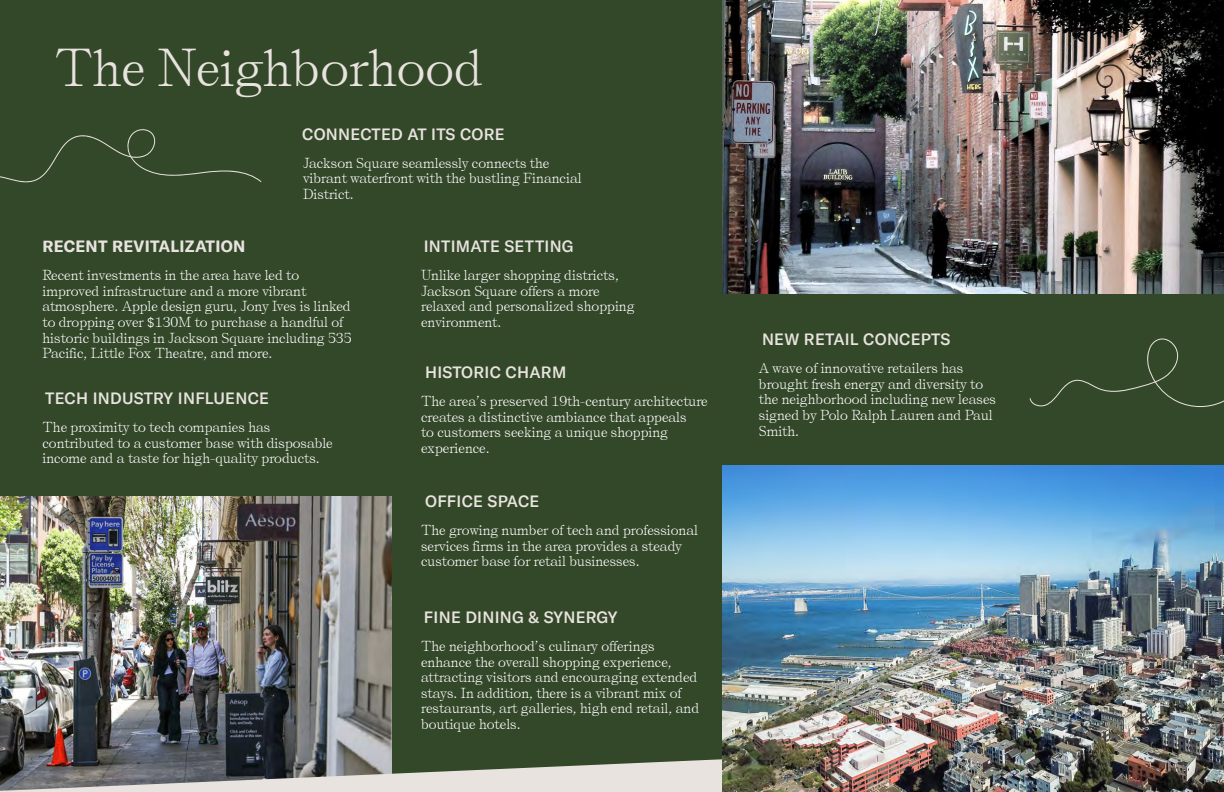
<style>
.page{position:relative;width:1224px;height:792px;background:#334729}
.page>*{position:absolute;margin:0;border:0;box-sizing:border-box;transform-origin:0 0}
.t1{font:47.8px "Self Modern Trial";color:#e8e3de}
.t2{font:500 16px "GT America";letter-spacing:.015em;color:#e8e3de}
.t3{font:700 16px "GT America";letter-spacing:.015em;color:#e8e3de}
.t4{font:13px/15.6px "Self Modern Trial";color:#fff}
.s1{font-family:"Poppins";font-weight:300}
</style>
<div class="page">
<img style="left:0;top:497px;width:392px;height:240px">
<svg style="left:0;top:737px;width:723px;height:55px"></svg>
<img style="left:723px;top:465px;width:501px;height:327px">
<img style="left:723px;top:0;width:501px;height:293px">
<svg style="left:0;top:129px;width:262px;height:54px"></svg>
<svg style="left:1030px;top:338px;width:194px;height:70px"></svg>
<h1 class="t1" style="left:55px;top:37px;width:430px">The Neighborhood</h1>
<p class="t2" style="left:302px;top:124px;width:204px">CONNECTED AT ITS CORE</p>
<p class="t4" style="left:303px;top:155px;width:280px">Jackson Square seamlessly connects the vibrant waterfront with the bustling Financial<br>District.</p>
<p class="t3" style="left:42px;top:237px;width:204px">RECENT REVITALIZATION</p>
<p class="t4" style="left:42px;top:267px;width:311px">Recent investments in the area have led to improved infrastructure and a more vibrant atmosphere. Apple design guru, Jony Ives is linked to dropping over <span class="s1">$</span>130M to purchase a handful of historic buildings in Jackson Square including 535<br>Pacific, Little Fox Theatre, and more.</p>
<p class="t2" style="left:45px;top:389px;width:225px">TECH INDUSTRY INFLUENCE</p>
<p class="t4" style="left:42px;top:419px;width:292px">The proximity to tech companies has contributed to a customer base with disposable income and a taste for high-quality products.</p>
<p class="t2" style="left:424px;top:237px;width:151px">INTIMATE SETTING</p>
<p class="t4" style="left:421px;top:267px;width:215px">Unlike larger shopping districts,<br>Jackson Square offers a more relaxed and personalized shopping environment.</p>
<p class="t2" style="left:425px;top:363px;width:143px">HISTORIC CHARM</p>
<p class="t4" style="left:421px;top:393px;width:288px">The area’s preserved 19th-century architecture creates a distinctive ambiance that appeals<br>to customers seeking a unique shopping experience.</p>
<p class="t2" style="left:425px;top:492px;width:116px">OFFICE SPACE</p>
<p class="t4" style="left:421px;top:522px;width:279px">The growing number of tech and professional services firms in the area provides a steady customer base for retail businesses.</p>
<p class="t2" style="left:424px;top:608px;width:195px">FINE DINING &amp; SYNERGY</p>
<p class="t4" style="left:421px;top:638px;width:280px">The neighborhood’s culinary offerings enhance the overall shopping experience, attracting visitors and encouraging extended stays. In addition, there is a vibrant mix of restaurants, art galleries, high end retail, and boutique hotels.</p>
<p class="t2" style="left:762px;top:330px;width:190px">NEW RETAIL CONCEPTS</p>
<p class="t4" style="left:759px;top:360px;width:239px">A wave of innovative retailers has brought fresh energy and diversity to the neighborhood including new leases signed by Polo Ralph Lauren and Paul<br>Smith.</p>
</div>
